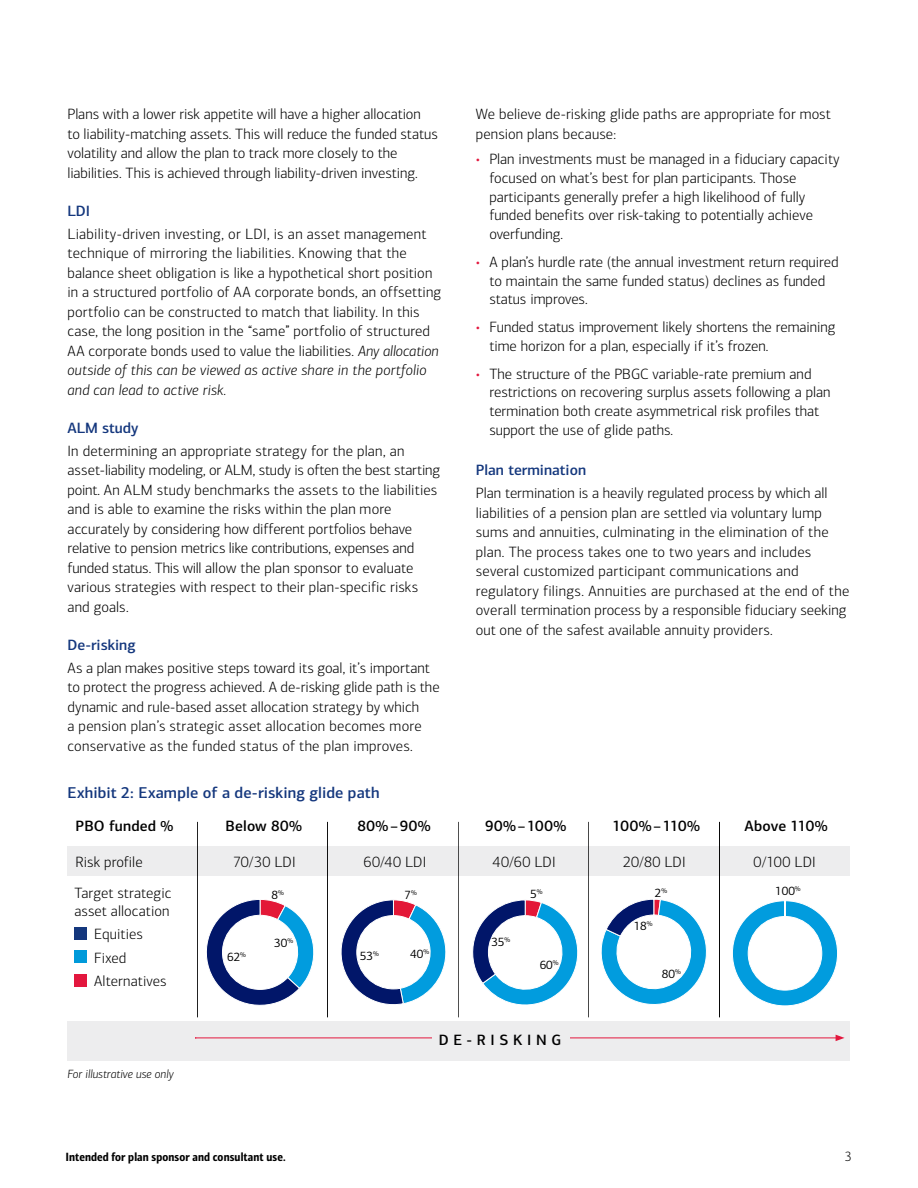
<style>
.page{position:relative;width:918px;height:1188px;background:#fff}
.page>*{position:absolute;margin:0;border:0;box-sizing:border-box;transform-origin:0 0}
.t1{font:500 15.75px "Connections";letter-spacing:.005em;color:#14377d}
.t2{font:300 15px/19.5px "Connections";color:#000}
.t3{font:500 15px "Connections";letter-spacing:.01em;color:#000}
.t4{font:500 15px "Connections";color:#14377d}
.t5{font:500 15px "Connections";letter-spacing:.31em;color:#000}
.t6{font:300 13.5px "Connections Cond";color:#000}
.t7{font:12px "Connections Cond Bld";letter-spacing:.01em;color:#000}
.t8{font:italic 300 12px "Connections";color:#000}
.s1{font-style:italic}
.s2{color:#e3173e}
</style>
<div class="page">
<div style="left:68px;top:847px;width:782px;height:29px;background:#ededee"></div>
<div style="left:68px;top:1021px;width:782px;height:40px;background:#ededee"></div>
<hr style="left:196px;top:1038px;width:642px;height:1px;background:#e3173e">
<svg style="left:836px;top:1035px;width:9px;height:6px"></svg>
<div style="left:432px;top:1021px;width:138px;height:38px;background:#ededee"></div>
<svg style="left:341px;top:899px;width:105px;height:106px"></svg>
<svg style="left:472px;top:900px;width:106px;height:105px"></svg>
<svg style="left:601px;top:899px;width:106px;height:106px"></svg>
<svg style="left:732px;top:900px;width:106px;height:106px"></svg>
<div style="left:75px;top:927px;width:12px;height:12px;background:#14377d"></div>
<div style="left:75px;top:951px;width:12px;height:12px;background:#009ada"></div>
<div style="left:75px;top:974px;width:12px;height:12px;background:#e3173e"></div>
<hr style="left:197px;top:822px;width:1px;height:195px;background:#000">
<hr style="left:327px;top:822px;width:1px;height:195px;background:#000">
<hr style="left:459px;top:822px;width:1px;height:195px;background:#000">
<hr style="left:589px;top:822px;width:1px;height:195px;background:#000">
<hr style="left:719px;top:822px;width:1px;height:195px;background:#000">
<svg style="left:206px;top:899px;width:108px;height:107px"></svg>
<p class="t2" style="left:68px;top:105px;width:372px">Plans with a lower risk appetite will have a higher allocation<br>to liability-matching assets. This will reduce the funded status volatility and allow the plan to track more closely to the liabilities. This is achieved through liability-driven investing.</p>
<h2 class="t4" style="left:68px;top:202px;width:24px">LDI</h2>
<p class="t2" style="left:68px;top:224px;width:375px">Liability-driven investing, or LDI, is an asset management technique of mirroring the liabilities. Knowing that the balance sheet obligation is like a hypothetical short position in a structured portfolio of AA corporate bonds, an offsetting portfolio can be constructed to match that liability. In this case, the long position in the “same” portfolio of structured AA corporate bonds used to value the liabilities. <span class="s1">Any allocation outside of this can be viewed as active share in the portfolio and can lead to active risk.</span></p>
<h2 class="t4" style="left:68px;top:419px;width:72px">ALM study</h2>
<p class="t2" style="left:68px;top:441px;width:374px">In determining an appropriate strategy for the plan, an asset-liability modeling, or ALM, study is often the best starting point. An ALM study benchmarks the assets to the liabilities and is able to examine the risks within the plan more accurately by considering how different portfolios behave relative to pension metrics like contributions, expenses and funded status. This will allow the plan sponsor to evaluate various strategies with respect to their plan-specific risks and goals.</p>
<h2 class="t4" style="left:68px;top:636px;width:70px">De-risking</h2>
<p class="t2" style="left:68px;top:658px;width:374px">As a plan makes positive steps toward its goal, it’s important to protect the progress achieved. A de-risking glide path is the dynamic and rule-based asset allocation strategy by which<br>a pension plan’s strategic asset allocation becomes more conservative as the funded status of the plan improves.</p>
<h2 class="t1" style="left:68px;top:783px;width:314px">Exhibit 2: Example of a de-risking glide path</h2>
<p class="t2" style="left:476px;top:105px;width:356px">We believe de-risking glide paths are appropriate for most pension plans because:</p>
<p class="t2" style="left:489px;top:150px;width:352px;line-height:18.8px;text-indent:-14px"><span class="s2">•</span> Plan investments must be managed in a fiduciary capacity focused on what’s best for plan participants. Those participants generally prefer a high likelihood of fully funded benefits over risk-taking to potentially achieve overfunding.</p>
<p class="t2" style="left:489px;top:253px;width:351px;line-height:18.8px;text-indent:-14px"><span class="s2">•</span> A plan’s hurdle rate (the annual investment return required to maintain the same funded status) declines as funded status improves.</p>
<p class="t2" style="left:489px;top:318px;width:348px;line-height:18.8px;text-indent:-14px"><span class="s2">•</span> Funded status improvement likely shortens the remaining time horizon for a plan, especially if it’s frozen.</p>
<p class="t2" style="left:489px;top:364px;width:343px;line-height:18.8px;text-indent:-14px"><span class="s2">•</span> The structure of the PBGC variable-rate premium and restrictions on recovering surplus assets following a plan termination both create asymmetrical risk profiles that support the use of glide paths.</p>
<h2 class="t4" style="left:476px;top:461px;width:112px">Plan termination</h2>
<p class="t2" style="left:476px;top:483px;width:375px">Plan termination is a heavily regulated process by which all liabilities of a pension plan are settled via voluntary lump sums and annuities, culminating in the elimination of the plan. The process takes one to two years and includes several customized participant communications and regulatory filings. Annuities are purchased at the end of the overall termination process by a responsible fiduciary seeking out one of the safest available annuity providers.</p>
<p class="t3" style="left:76px;top:817px;width:99px">PBO funded %</p>
<p class="t3" style="left:226px;top:817px;width:78px">Below 80%</p>
<p class="t3" style="left:358px;top:817px;width:75px">80% – 90%</p>
<p class="t3" style="left:485px;top:817px;width:83px">90% – 100%</p>
<p class="t3" style="left:613px;top:817px;width:89px">100% – 110%</p>
<p class="t3" style="left:745px;top:817px;width:85px">Above 110%</p>
<p class="t2" style="left:76px;top:852px;width:69px">Risk profile</p>
<p class="t2" style="left:233px;top:852px;width:64px">70/30 LDI</p>
<p class="t2" style="left:364px;top:852px;width:64px">60/40 LDI</p>
<p class="t2" style="left:493px;top:852px;width:65px">40/60 LDI</p>
<p class="t2" style="left:623px;top:852px;width:64px">20/80 LDI</p>
<p class="t2" style="left:754px;top:852px;width:64px">0/100 LDI</p>
<p class="t2" style="left:75px;top:884px;width:98px;line-height:18px">Target strategic asset allocation</p>
<p class="t2" style="left:94px;top:923px;width:74px;line-height:23.4px">Equities<br>Fixed<br>Alternatives</p>
<p class="t8" style="left:68px;top:1067px;width:108px">For illustrative use only</p>
<p class="t5" style="left:439px;top:1031px;width:124px">DE-RISKING</p>
<p class="t7" style="left:66px;top:1149px;width:221px">Intended for plan sponsor and consultant use.</p>
<p class="t6" style="left:845px;top:1149px;width:8px">3</p>
</div>
